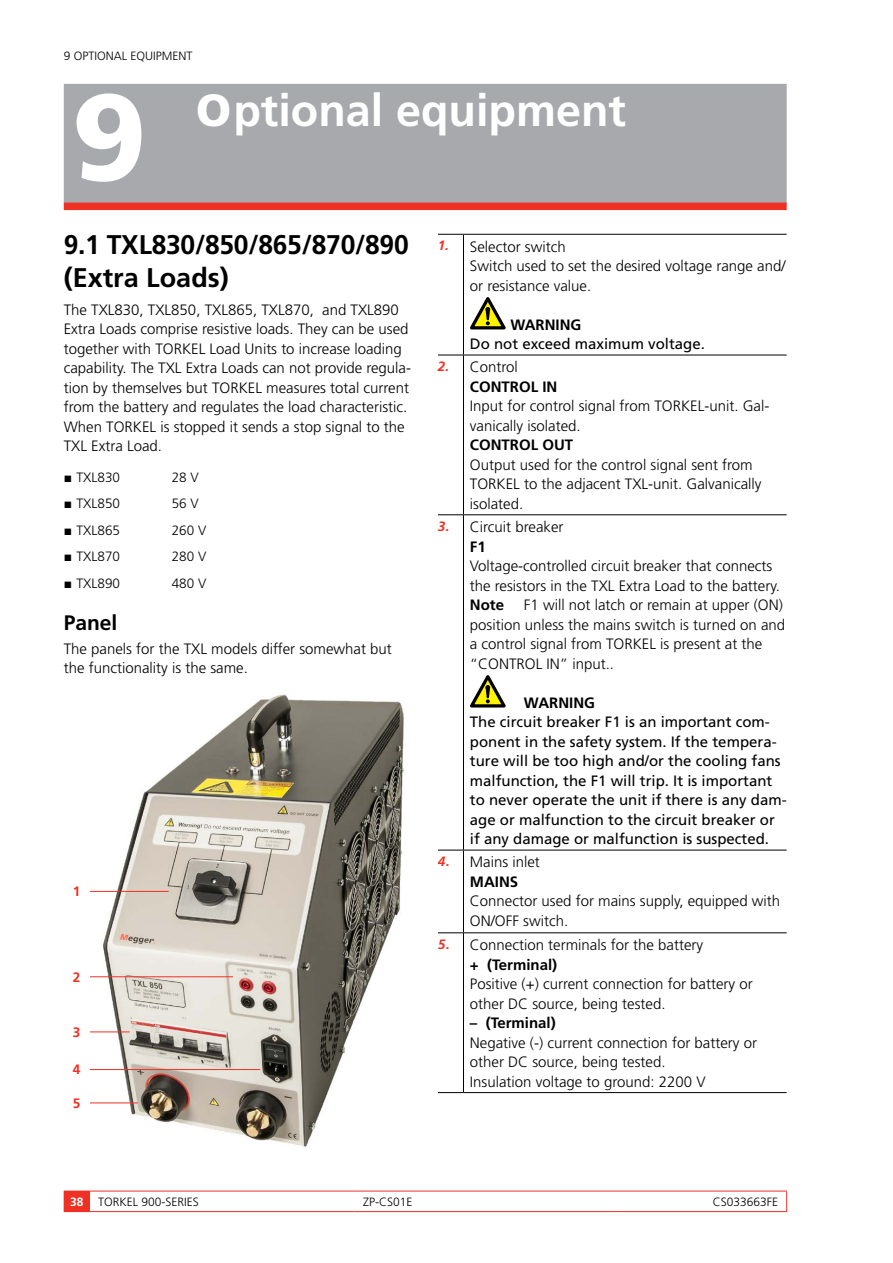
<style>
.page{position:relative;width:893px;height:1263px;background:#fff}
.page>*{position:absolute;margin:0;border:0;box-sizing:border-box;transform-origin:0 0}
.t1{font:900 122.4px "Frutiger LT Std";color:#fff}
.t2{font:700 45px "Frutiger LT Std";color:#fff}
.t3{font:700 27px/32.4px "Frutiger LT Std";letter-spacing:-.01em;color:#000}
.t4{font:700 21px "Frutiger LT Std";color:#000}
.t5{font:300 15px/19.5px "Frutiger LT Std";color:#000}
.t6{font:15px/19.5px "Frutiger LT Std";color:#000}
.t7{font:700 15px/19.5px "Frutiger LT Std";color:#000}
.t8{font:700 13.65px "Frutiger LT Std";color:#ee3124}
.t9{font:300 13.5px "Frutiger LT Std";color:#000}
.t10{font:300 12px "Frutiger LT Std";color:#000}
.s1{font-weight:900}
.s2{font-weight:700;font-style:italic;font-size:13.5px;color:#ee3124}
.s3{font-style:italic;font-size:13.5px;color:#ee3124}
.s4{font-weight:300}
.s5{font-weight:700}
.s6{font-weight:700;color:#fff}
</style>
<div class="page">
<svg style="left:64px;top:1191px;width:26px;height:21px"></svg>
<hr style="left:90px;top:1191px;width:265px;height:1px;background:#ee3124">
<hr style="left:90px;top:1211px;width:265px;height:1px;background:#ee3124">
<hr style="left:355px;top:1191px;width:265px;height:1px;background:#ee3124">
<hr style="left:355px;top:1211px;width:265px;height:1px;background:#ee3124">
<hr style="left:620px;top:1191px;width:167px;height:1px;background:#ee3124">
<svg style="left:786px;top:1191px;width:1px;height:20px"></svg>
<hr style="left:620px;top:1211px;width:167px;height:1px;background:#ee3124">
<div style="left:64px;top:84px;width:723px;height:120px;background:#a7a9ac"></div>
<div style="left:64px;top:203px;width:723px;height:7px;background:#ee3124"></div>
<img style="left:92px;top:694px;width:313px;height:453px">
<hr style="left:87px;top:1031px;width:43px;height:1px;background:#ee3124">
<div style="left:64px;top:1024px;width:26px;height:15px;background:#fff"></div>
<hr style="left:88px;top:891px;width:81px;height:1px;background:#ee3124">
<div style="left:64px;top:884px;width:26px;height:14px;background:#fff"></div>
<hr style="left:88px;top:976px;width:145px;height:1px;background:#ee3124">
<div style="left:64px;top:969px;width:26px;height:15px;background:#fff"></div>
<hr style="left:87px;top:1069px;width:173px;height:1px;background:#ee3124">
<div style="left:64px;top:1062px;width:26px;height:14px;background:#fff"></div>
<hr style="left:87px;top:1102px;width:51px;height:1px;background:#ee3124">
<div style="left:64px;top:1095px;width:26px;height:15px;background:#fff"></div>
<svg style="left:438px;top:234px;width:25px;height:1px"></svg>
<hr style="left:463px;top:234px;width:324px;height:1px;background:#000">
<hr style="left:463px;top:235px;width:1px;height:120px;background:#000">
<hr style="left:463px;top:355px;width:1px;height:159px;background:#000">
<hr style="left:463px;top:515px;width:1px;height:335px;background:#000">
<hr style="left:463px;top:850px;width:1px;height:82px;background:#000">
<hr style="left:463px;top:933px;width:1px;height:159px;background:#000">
<svg style="left:438px;top:1092px;width:25px;height:1px"></svg>
<hr style="left:463px;top:1092px;width:324px;height:1px;background:#000">
<svg style="left:438px;top:355px;width:25px;height:1px"></svg>
<hr style="left:463px;top:355px;width:324px;height:1px;background:#000">
<svg style="left:438px;top:514px;width:25px;height:1px"></svg>
<hr style="left:463px;top:514px;width:324px;height:1px;background:#000">
<svg style="left:438px;top:850px;width:25px;height:1px"></svg>
<hr style="left:463px;top:850px;width:324px;height:1px;background:#000">
<svg style="left:438px;top:932px;width:25px;height:1px"></svg>
<hr style="left:463px;top:932px;width:324px;height:1px;background:#000">
<svg style="left:470px;top:297px;width:36px;height:32px"></svg>
<svg style="left:470px;top:675px;width:36px;height:32px"></svg>
<p class="t10" style="left:64px;top:49px;width:42px">9 Optional</p>
<p class="t10" style="left:130px;top:49px;width:8px">equ</p>
<p class="t10" style="left:153px;top:49px;width:11px">ipment</p>
<h1 class="t1" style="left:72px;top:64px;width:76px">9</h1>
<h2 class="t2" style="left:196px;top:84px;width:431px"><span class="s1">O</span>ptional equipment</h2>
<h3 class="t3" style="left:64px;top:229px;width:346px">9.1 TXL830/850/865/870/890 (Extra Loads)</h3>
<p class="t5" style="left:64px;top:300px;width:349px">The TXL830, TXL850, TXL865, TXL870, and TXL890<br>Extra Loads comprise resistive loads. They can be used together with TORKEL Load Units to increase loading capability. The TXL Extra Loads can not provide regula&shy;tion by themselves but TORKEL measures total current from the battery and regulates the load characteristic.<br>When TORKEL is stopped it sends a stop signal to the TXL Extra Load.</p>
<p class="t9" style="left:64px;top:469px;width:58px">▪ TXL830</p>
<p class="t9" style="left:172px;top:469px;width:29px">28 V</p>
<p class="t9" style="left:64px;top:496px;width:58px">▪ TXL850</p>
<p class="t9" style="left:172px;top:496px;width:29px">56 V</p>
<p class="t9" style="left:64px;top:522px;width:58px">▪ TXL865</p>
<p class="t9" style="left:172px;top:522px;width:36px">260 V</p>
<p class="t9" style="left:64px;top:549px;width:58px">▪ TXL870</p>
<p class="t9" style="left:172px;top:549px;width:36px">280 V</p>
<p class="t9" style="left:64px;top:575px;width:58px">▪ TXL890</p>
<p class="t9" style="left:172px;top:575px;width:36px">480 V</p>
<h3 class="t4" style="left:64px;top:610px;width:55px">Panel</h3>
<p class="t5" style="left:64px;top:639px;width:330px">The panels for the TXL models differ somewhat but the functionality is the same.</p>
<p class="t8" style="left:73px;top:883px;width:9px">1</p>
<p class="t8" style="left:73px;top:969px;width:9px">2</p>
<p class="t8" style="left:73px;top:1024px;width:9px">3</p>
<p class="t8" style="left:73px;top:1061px;width:9px">4</p>
<p class="t8" style="left:73px;top:1095px;width:9px">5</p>
<p class="t5" style="left:470px;top:237px;width:317px;text-indent:-32px"><span class="s2">1.</span> Selector switch<br>Switch used to set the desired voltage range and/ or resistance value.</p>
<p class="t7" style="left:510px;top:315px;width:73px">WARNING</p>
<p class="t6" style="left:470px;top:334px;width:237px">Do not exceed maximum voltage.</p>
<p class="t7" style="left:470px;top:357px;width:89px;text-indent:-32px"><span class="s3">2.</span> <span class="s4">Control<br></span>CONTROL IN</p>
<p class="t5" style="left:470px;top:397px;width:301px">Input for control signal from TORKEL-unit. Gal&shy;vanically isolated.</p>
<p class="t7" style="left:470px;top:435px;width:105px">CONTROL OUT</p>
<p class="t5" style="left:470px;top:455px;width:293px">Output used for the control signal sent from<br>TORKEL to the adjacent TXL-unit. Galvanically isolated.</p>
<p class="t5" style="left:470px;top:517px;width:95px;text-indent:-32px"><span class="s2">3.</span> Circuit breaker<br><span class="s5">F1</span></p>
<p class="t5" style="left:470px;top:556px;width:312px">Voltage-controlled circuit breaker that connects the resistors in the TXL Extra Load to the battery.</p>
<p class="t7" style="left:470px;top:595px;width:36px">Note</p>
<p class="t5" style="left:470px;top:595px;width:317px;text-indent:54px">F1 will not latch or remain at upper (ON) position unless the mains switch is turned on and a control signal from TORKEL is present at the “CONTROL IN” input..</p>
<p class="t7" style="left:524px;top:693px;width:73px">WARNING</p>
<p class="t6" style="left:470px;top:712px;width:318px">The circuit breaker F1 is an important com&shy;ponent in the safety system. If the tempera&shy;ture will be too high and/or the cooling fans malfunction, the F1 will trip. It is important to never operate the unit if there is any dam&shy;age or malfunction to the circuit breaker or if any damage or malfunction is suspected.</p>
<p class="t5" style="left:470px;top:853px;width:72px;text-indent:-32px"><span class="s2">4.</span> Mains inlet<br><span class="s5">MAINS</span></p>
<p class="t5" style="left:470px;top:892px;width:312px">Connector used for mains supply, equipped with<br>ON/OFF switch.</p>
<p class="t5" style="left:470px;top:935px;width:235px;text-indent:-32px"><span class="s2">5.</span> Connection terminals for the battery <span class="s5">+ (Terminal)</span></p>
<p class="t5" style="left:470px;top:974px;width:284px">Positive (+) current connection for battery or other DC source, being tested.</p>
<p class="t7" style="left:470px;top:1013px;width:87px">– (Terminal)</p>
<p class="t5" style="left:470px;top:1033px;width:289px">Negative (-) current connection for battery or other DC source, being tested.<br>Insulation voltage to ground: 2200 V</p>
<p class="t10" style="left:70px;top:1195px;width:123px"><span class="s6">38</span> TORKEL 900-series</p>
<p class="t10" style="left:363px;top:1195px;width:51px">ZP-CS01E</p>
<p class="t10" style="left:713px;top:1195px;width:67px">CS033663FE</p>
</div>
